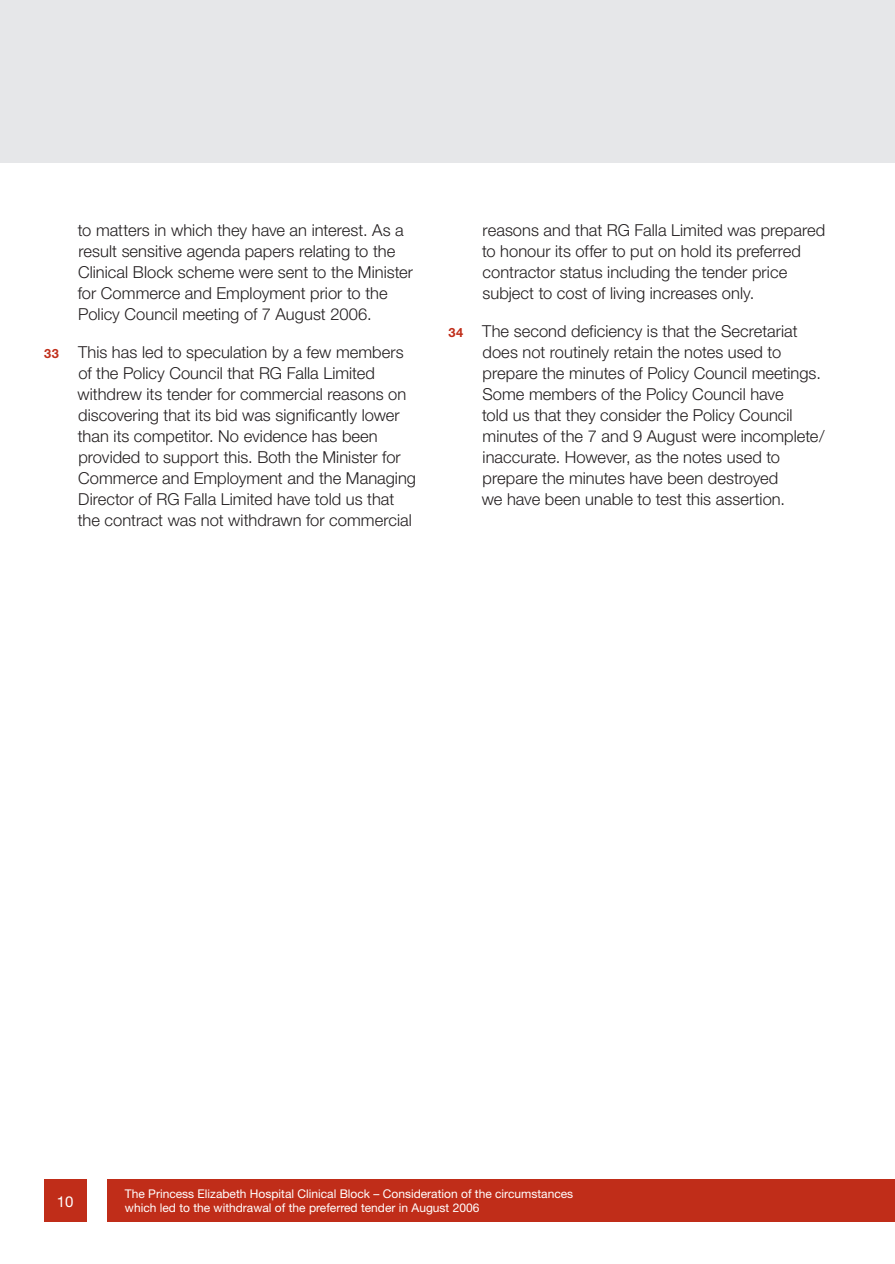
<style>
.page{position:relative;width:895px;height:1264px;background:#fff}
.page>*{position:absolute;margin:0;border:0;box-sizing:border-box;transform-origin:0 0}
.t1{font:300 16.5px/21px "Helvetica Neue";color:#231f20}
.t2{font:15px "Helvetica Neue";color:#fff}
.t3{font:12px/14.4px "Helvetica Neue";color:#fff}
.s1{font-weight:700;font-size:12.75px;color:#c02d19}
</style>
<div class="page">
<div style="left:0;top:0;width:894px;height:163px;background:#e6e7e9"></div>
<div style="left:44px;top:1179px;width:43px;height:43px;background:#c02d19"></div>
<div style="left:108px;top:1179px;width:786px;height:43px;background:#c02d19"></div>
<p class="t1" style="left:78px;top:219px;width:337px">to matters in which they have an interest. As a result sensitive agenda papers relating to the Clinical Block scheme were sent to the Minister for Commerce and Employment prior to the Policy Council meeting of 7 August 2006.</p>
<p class="t1" style="left:78px;top:341px;width:340px;text-indent:-33px"><span class="s1">33</span> This has led to speculation by a few members of the Policy Council that RG Falla Limited withdrew its tender for commercial reasons on discovering that its bid was significantly lower than its competitor. No evidence has been provided to support this. Both the Minister for Commerce and Employment and the Managing Director of RG Falla Limited have told us that the contract was not withdrawn for commercial</p>
<p class="t1" style="left:482px;top:219px;width:344px">reasons and that RG Falla Limited was prepared to honour its offer to put on hold its preferred contractor status including the tender price subject to cost of living increases only.</p>
<p class="t1" style="left:481px;top:320px;width:344px;text-indent:-33px"><span class="s1">34</span> The second deficiency is that the Secretariat does not routinely retain the notes used to prepare the minutes of Policy Council meetings.<br>Some members of the Policy Council have<br>told us that they consider the Policy Council minutes of the 7 and 9 August were incomplete/ inaccurate. However, as the notes used to prepare the minutes have been destroyed<br>we have been unable to test this assertion.</p>
<p class="t2" style="left:57px;top:1192px;width:18px">10</p>
<p class="t3" style="left:125px;top:1186px;width:450px">The Princess Elizabeth Hospital Clinical Block – Consideration of the circumstances which led to the withdrawal of the preferred tender in August 2006</p>
</div>
